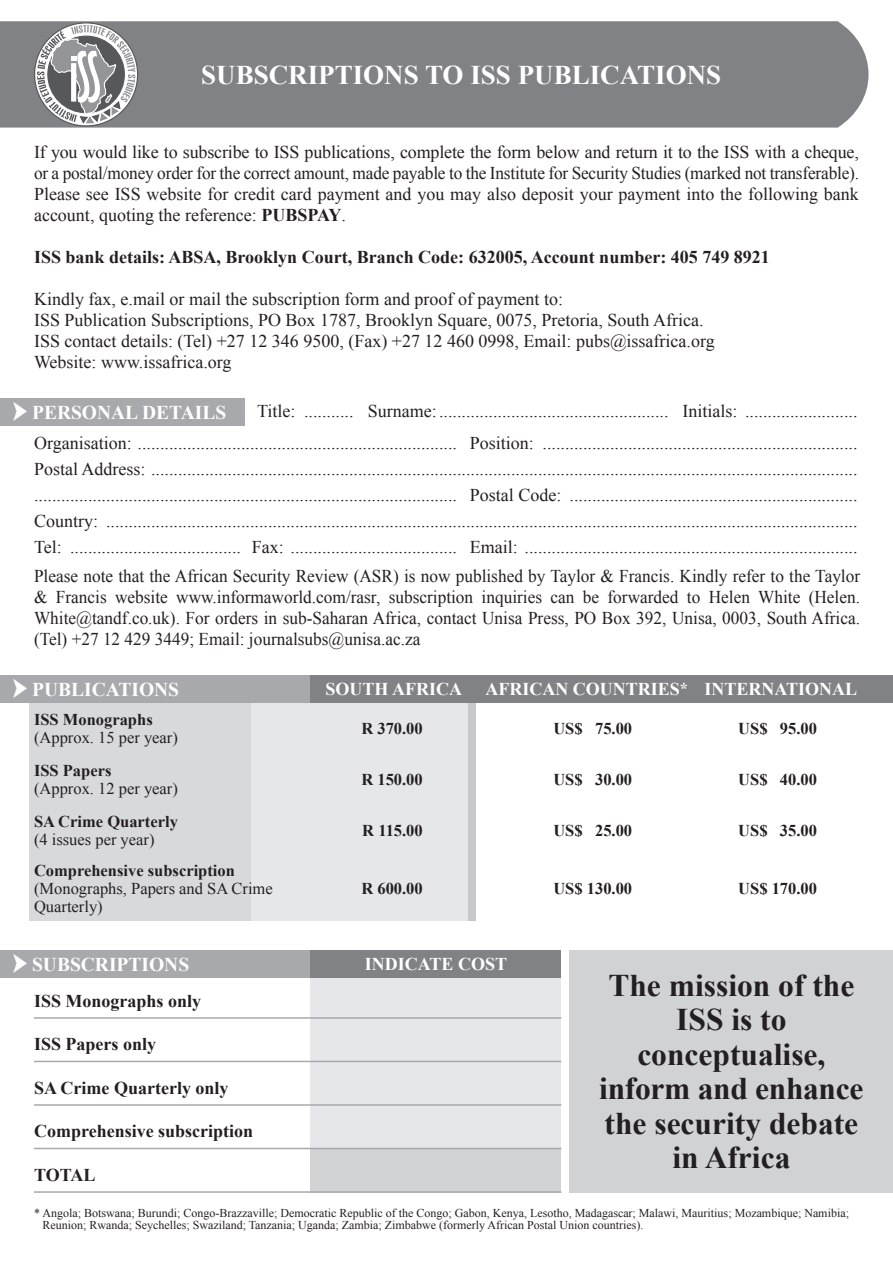
<style>
.page{position:relative;width:893px;height:1263px;background:#fff}
.page>*{position:absolute;margin:0;border:0;box-sizing:border-box;transform-origin:0 0}
.t1{font:700 31.5px/34.5px "Times New Roman";color:#231f20;text-align:center}
.t2{font:700 27px "Times New Roman";color:#fff}
.t3{font:700 19.5px "Times New Roman";color:#fff}
.t4{font:18px/21px "Times New Roman";color:#231f20;text-align:justify}
.t5{font:18px/21px "Times New Roman";color:#231f20;text-align:justify;scale:.96 1}
.t6{font:700 18px "Times New Roman";color:#231f20}
.t7{font:700 18px "Times New Roman";color:#fff}
.t8{font:700 16.5px "Times New Roman";color:#231f20}
.t9{font:16.5px/18px "Times New Roman";color:#231f20}
.t10{font:12px/12px "Times New Roman";color:#231f20}
.s1{font-weight:700}
.s2{font-size:16.5px}
</style>
<div class="page">
<div style="left:0;top:21px;width:868px;height:107px;background:#808285"></div>
<div style="left:0;top:398px;width:244px;height:27px;background:#a8a9ad"></div>
<div style="left:310px;top:703px;width:166px;height:218px;background:#c7c8ca"></div>
<div style="left:30px;top:703px;width:221px;height:218px;background:#d8d9db"></div>
<div style="left:251px;top:703px;width:217px;height:218px;background:#e6e7e9"></div>
<div style="left:0;top:675px;width:310px;height:28px;background:#a8a9ad"></div>
<div style="left:310px;top:675px;width:166px;height:28px;background:#808285"></div>
<div style="left:476px;top:675px;width:221px;height:28px;background:#808285"></div>
<div style="left:697px;top:675px;width:196px;height:28px;background:#808285"></div>
<div style="left:310px;top:965px;width:251px;height:206px;background:#e6e7e9"></div>
<div style="left:0;top:950px;width:310px;height:28px;background:#a8a9ad"></div>
<div style="left:310px;top:950px;width:251px;height:28px;background:#808285"></div>
<div style="left:310px;top:1148px;width:251px;height:45px;background:#d1d2d4"></div>
<hr style="left:34px;top:1017px;width:527px;height:2px;background:#a8a9ad">
<hr style="left:34px;top:1061px;width:527px;height:1px;background:#a8a9ad">
<hr style="left:34px;top:1104px;width:527px;height:2px;background:#a8a9ad">
<hr style="left:34px;top:1148px;width:527px;height:1px;background:#a8a9ad">
<hr style="left:34px;top:1191px;width:527px;height:2px;background:#a8a9ad">
<div style="left:570px;top:950px;width:323px;height:243px;background:#d1d2d4"></div>
<svg style="left:37px;top:25px;width:98px;height:100px"></svg>
<h2 class="t2" style="left:201px;top:56px;width:521px">SUBSCRIPTIONS TO ISS PUBLICATIONS</h2>
<p class="t4" style="left:34px;top:141px;width:827px">If you would like to subscribe to ISS publications, complete the form below and return it to the ISS with a cheque, or a postal/money order for the correct amount, made payable to the Institute for Security Studies (marked not transferable).<br>Please see ISS website for credit card payment and you may also deposit your payment into the following bank account, quoting the reference: <span class="s1">PUBSPAY</span>.</p>
<p class="t6" style="left:34px;top:245px;width:737px">ISS bank details: ABSA, Brooklyn Court, Branch Code: 632005, Account number: 405 749 8921</p>
<p class="t4" style="left:34px;top:288px;width:682px;text-align:left">Kindly fax, e.mail or mail the subscription form and proof of payment to:<br>ISS Publication Subscriptions, PO Box 1787, Brooklyn Square, 0075, Pretoria, South Africa.<br>ISS contact details: (Tel) +27 12 346 9500, (Fax) +27 12 460 0998, Email: pubs@issafrica.org Website: www.issafrica.org</p>
<p class="t4" style="left:34px;top:394px;width:825px;line-height:32.2px;text-align:right">Title: ........... Surname:................................................... Initials: .........................<br>Organisation: ....................................................................... Position: ......................................................................</p>
<p class="t4" style="left:34px;top:456px;width:825px;line-height:25.8px">Postal Address: ............................................................................................................................................................. .............................................................................................. Postal Code: ................................................................<br>Country: .......................................................................................................................................................................<br>Tel: ...................................... Fax: ..................................... Email: ..........................................................................</p>
<p class="t5" style="left:34px;top:565px;width:862px">Please note that the African Security Review (ASR) is now published by Taylor &amp; Francis. Kindly refer to the Taylor &amp; Francis website www.informaworld.com/rasr, subscription inquiries can be forwarded to Helen White (Helen.<br>White@tandf.co.uk). For orders in sub-Saharan Africa, contact Unisa Press, PO Box 392, Unisa, 0003, South Africa. (Tel) +27 12 429 3449; Email: journalsubs@unisa.ac.za</p>
<p class="t3" style="left:13px;top:398px;width:215px">➤ PERSONAL DETAILS</p>
<p class="t3" style="left:13px;top:676px;width:168px">➤ PUBLICATIONS</p>
<p class="t7" style="left:326px;top:677px;width:138px">SOUTH AFRICA</p>
<p class="t7" style="left:485px;top:677px;width:373px">AFRICAN COUNTRIES<span class="s2">*</span> INTERNATIONAL</p>
<p class="t8" style="left:34px;top:708px;width:120px">ISS Monographs</p>
<p class="t9" style="left:34px;top:728px;width:145px">(Approx. 15 per year)</p>
<p class="t8" style="left:361px;top:717px;width:63px">R 370.00</p>
<p class="t8" style="left:553px;top:717px;width:80px">US$ 75.00</p>
<p class="t8" style="left:738px;top:717px;width:80px">US$ 95.00</p>
<p class="t8" style="left:34px;top:759px;width:79px">ISS Papers</p>
<p class="t9" style="left:34px;top:779px;width:145px">(Approx. 12 per year)</p>
<p class="t8" style="left:34px;top:810px;width:145px">SA Crime Quarterly</p>
<p class="t9" style="left:34px;top:830px;width:122px">(4 issues per year)</p>
<p class="t8" style="left:361px;top:768px;width:63px">R 150.00</p>
<p class="t8" style="left:553px;top:768px;width:80px">US$ 30.00</p>
<p class="t8" style="left:738px;top:768px;width:80px">US$ 40.00</p>
<p class="t8" style="left:362px;top:819px;width:62px">R 115.00</p>
<p class="t8" style="left:553px;top:819px;width:80px">US$ 25.00</p>
<p class="t8" style="left:738px;top:819px;width:80px">US$ 35.00</p>
<p class="t8" style="left:34px;top:859px;width:202px">Comprehensive subscription</p>
<p class="t9" style="left:34px;top:879px;width:240px">(Monographs, Papers and SA Crime<br>Quarterly)</p>
<p class="t8" style="left:361px;top:877px;width:63px">R 600.00</p>
<p class="t8" style="left:553px;top:877px;width:80px">US$ 130.00</p>
<p class="t8" style="left:738px;top:877px;width:80px">US$ 170.00</p>
<p class="t3" style="left:13px;top:951px;width:178px">➤ SUBSCRIPTIONS</p>
<p class="t7" style="left:365px;top:952px;width:144px">INDICATE COST</p>
<p class="t6" style="left:34px;top:988px;width:169px">ISS Monographs only</p>
<p class="t6" style="left:34px;top:1031px;width:124px">ISS Papers only</p>
<p class="t6" style="left:34px;top:1075px;width:196px">SA Crime Quarterly only</p>
<p class="t6" style="left:34px;top:1119px;width:221px">Comprehensive subscription</p>
<p class="t6" style="left:34px;top:1162px;width:63px">TOTAL</p>
<h1 class="t1" style="left:599px;top:967px;width:266px">The mission of the<br>ISS is to conceptualise, inform and enhance the security debate in Africa</h1>
<p class="t10" style="left:42px;top:1207px;width:808px;text-indent:-8px">* Angola; Botswana; Burundi; Congo-Brazzaville; Democratic Republic of the Congo; Gabon, Kenya, Lesotho, Madagascar; Malawi, Mauritius; Mozambique; Namibia;<br>Reunion; Rwanda; Seychelles; Swaziland; Tanzania; Uganda; Zambia; Zimbabwe (formerly African Postal Union countries).</p>
</div>
